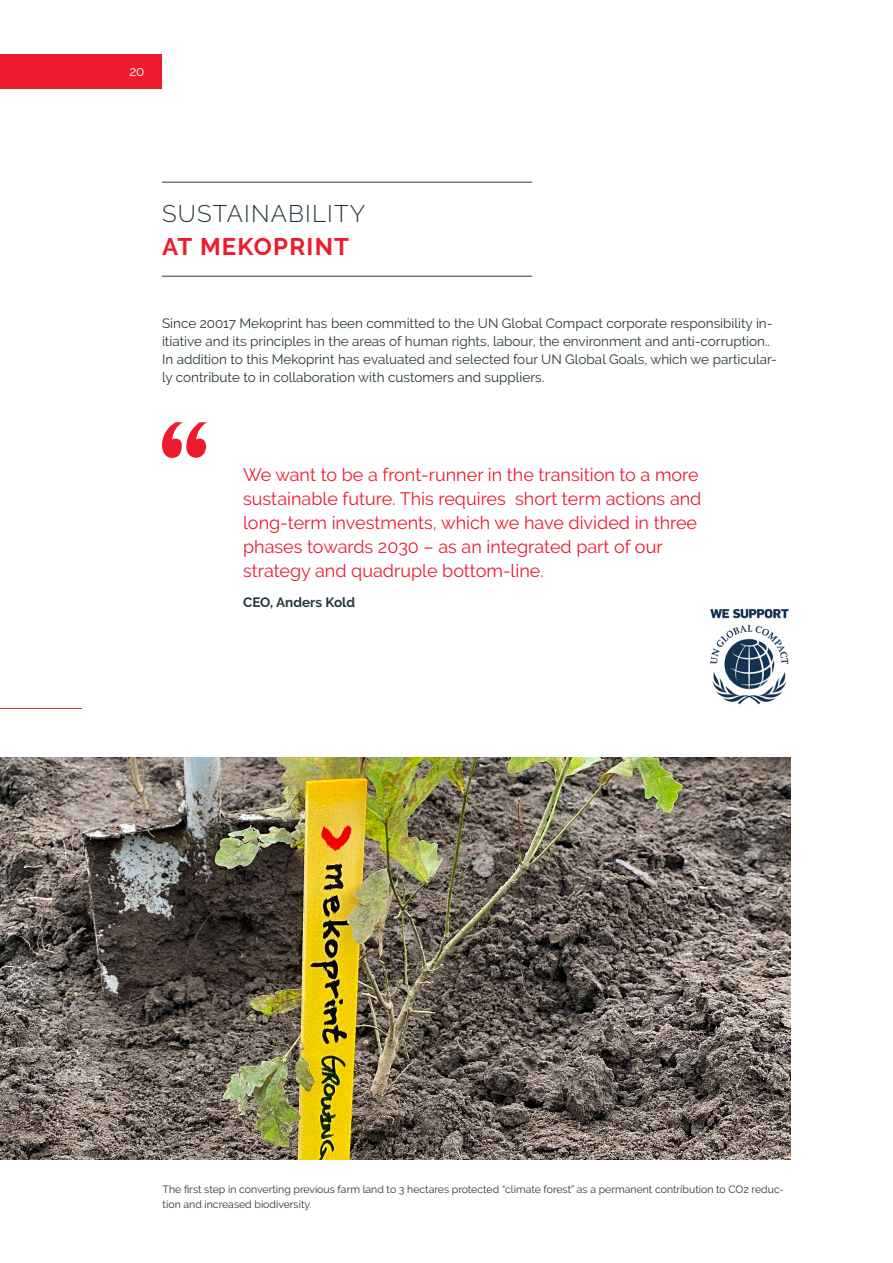
<style>
.page{position:relative;width:893px;height:1263px;background:#fff}
.page>*{position:absolute;margin:0;border:0;box-sizing:border-box;transform-origin:0 0}
.Chapter_Title_-_Alig{font:300 24px "Raleway";letter-spacing:.05em;color:#27373e}
.Chapter_Title_-_Alig-2{font:700 24px "Raleway";letter-spacing:.05em;color:#ee1b2d}
.Intro_Text{font:18px/24px "Raleway";color:#ee1b2d}
.t1{font:13.5px/18px "Raleway";color:#27373e}
.Intro_Text-2{font:700 13.5px "Raleway";color:#27373e}
.t2{font:13.5px "Raleway";color:#fff}
.t3{font:10.5px/15px "Raleway";color:#27373e}
</style>
<div class="page">
<div style="left:0;top:54px;width:162px;height:34px;background:#ee1b2d"></div>
<svg style="left:162px;top:422px;width:45px;height:36px"></svg>
<hr style="left:162px;top:182px;width:370px;height:1px;background:#27373e">
<hr style="left:162px;top:276px;width:370px;height:1px;background:#27373e">
<hr style="left:0;top:708px;width:82px;height:1px;background:#ee1b2d">
<img style="left:0;top:757px;width:791px;height:402px">
<img style="left:710px;top:609px;width:79px;height:96px">
<p class="t2" style="left:129px;top:63px;width:17px">20</p>
<p class="Chapter_Title_-_Alig" style="left:162px;top:200px;width:205px">SUSTAINABILITY</p>
<p class="Chapter_Title_-_Alig-2" style="left:162px;top:233px;width:189px">AT MEKOPRINT</p>
<p class="t1" style="left:162px;top:314px;width:616px">Since 20017 Mekoprint has been committed to the UN Global Compact corporate responsibility in&shy;itiative and its principles in the areas of human rights, labour, the environment and anti-corruption..<br>In addition to this Mekoprint has evaluated and selected four UN Global Goals, which we particular&shy;ly contribute to in collaboration with customers and suppliers.</p>
<p class="Intro_Text" style="left:243px;top:463px;width:460px">We want to be a front-runner in the transition to a more sustainable future. This requires short term actions and long-term investments, which we have divided in three phases towards 2030 – as an integrated part of our strategy and quadruple bottom-line.</p>
<p class="Intro_Text-2" style="left:243px;top:595px;width:114px">CEO, Anders Kold</p>
<p class="t3" style="left:163px;top:1181px;width:623px">The first step in converting previous farm land to 3 hectares protected “climate forest” as a permanent contribution to CO2 reduc&shy;tion and increased biodiversity.</p>
</div>
